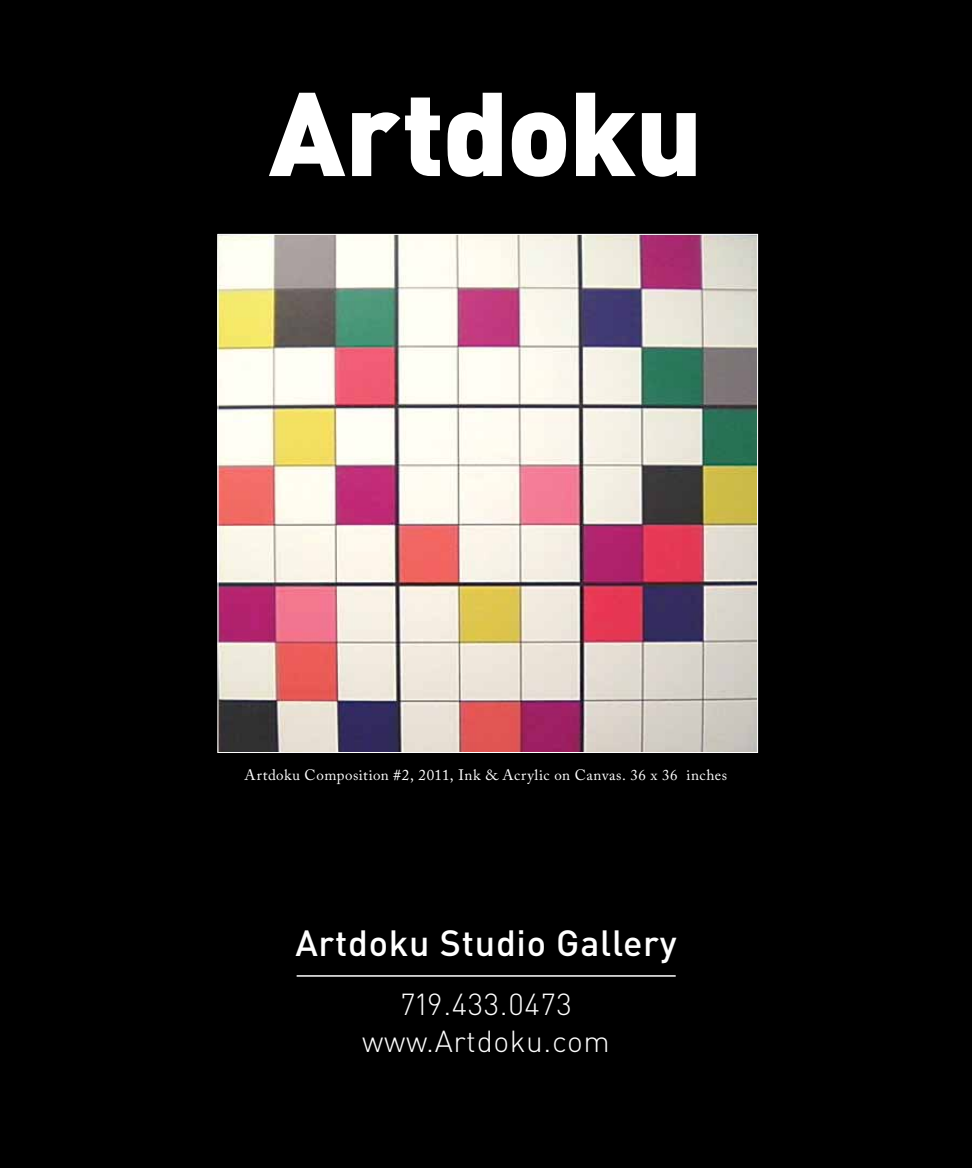
<style>
.page{position:relative;width:972px;height:1168px;background:#000}
.page>*{position:absolute;margin:0;border:0;box-sizing:border-box;transform-origin:0 0}
.t1{font:900 117px "DIN";letter-spacing:-.01em;color:#fff}
.t2{font:500 36px "DIN";letter-spacing:.02em;color:#fff}
.t3{font:300 30px/37.5px "DIN";letter-spacing:.02em;color:#fff;text-align:center}
.t4{font:15px "Adobe Caslon Pro";letter-spacing:.035em;color:#fff}
</style>
<div class="page">
<img style="left:220px;top:236px;width:536px;height:515px">
<hr style="left:297px;top:975px;width:379px;height:1px;background:#fff">
<h1 class="t1" style="left:269px;top:55px;width:436px">Artdoku</h1>
<p class="t4" style="left:245px;top:766px;width:484px">Artdoku Composition #2, 2011, Ink &amp; Acrylic on Canvas. 36 x 36 inches</p>
<h2 class="t2" style="left:295px;top:920px;width:383px">Artdoku Studio Gallery</h2>
<h3 class="t3" style="left:362px;top:985px;width:249px">719.433.0473 www.Artdoku.com</h3>
</div>
